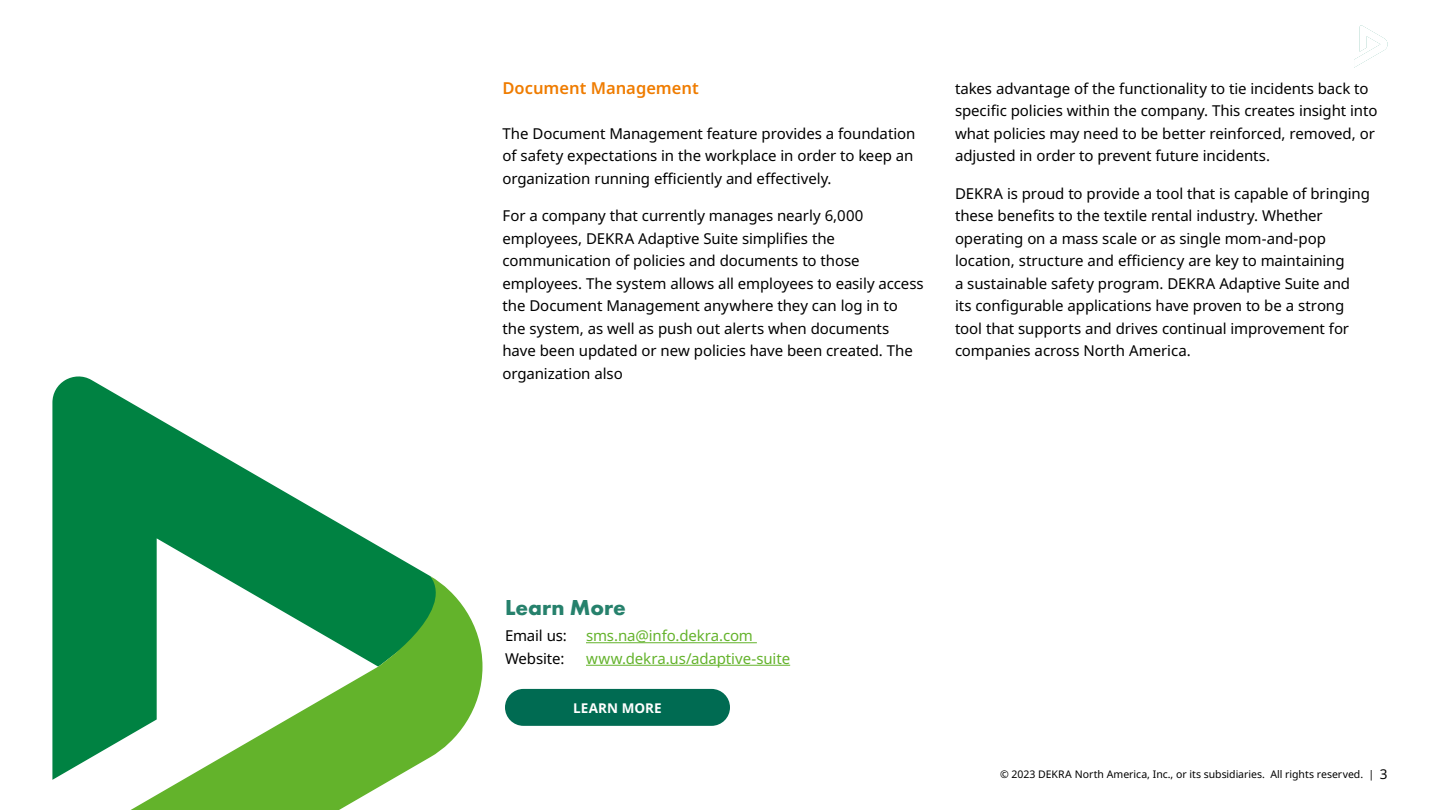
<style>
.page{position:relative;width:1440px;height:810px;background:#fff}
.page>*{position:absolute;margin:0;border:0;box-sizing:border-box;transform-origin:0 0}
.t1{font:700 22.5px "Futura PT";color:#26816c}
.t2{font:600 16.5px "Noto Sans";color:#ef7c00}
.t3{font:15px/22.5px "Noto Sans";letter-spacing:-.005em;color:#000}
.t4{font:15px "Noto Sans";letter-spacing:-.005em;color:#64b32c}
.t5{font:700 13.5px "Noto Sans";letter-spacing:.01em;color:#fff}
.t6{font:10.5px "Noto Sans";letter-spacing:-.005em;color:#000}
.s1{font-size:13.5px}
</style>
<div class="page">
<svg style="left:52px;top:376px;width:378px;height:200px"></svg>
<svg style="left:52px;top:576px;width:431px;height:234px"></svg>
<hr style="left:586px;top:642px;width:171px;height:1px;background:#64b32c">
<hr style="left:586px;top:665px;width:204px;height:1px;background:#64b32c">
<div style="left:505px;top:689px;width:225px;height:37px;background:#006b52;border-radius:18px"></div>
<svg style="left:1354px;top:25px;width:33px;height:42px"></svg>
<p class="t2" style="left:502px;top:78px;width:198px">Document Management</p>
<p class="t3" style="left:502px;top:122px;width:414px">The Document Management feature provides a foundation of safety expectations in the workplace in order to keep an organization running efficiently and effectively.</p>
<p class="t3" style="left:502px;top:205px;width:423px">For a company that currently manages nearly 6,000 employees, DEKRA Adaptive Suite simplifies the communication of policies and documents to those employees. The system allows all employees to easily access the Document Management anywhere they can log in to the system, as well as push out alerts when documents have been updated or new policies have been created. The organization also</p>
<p class="t3" style="left:955px;top:77px;width:424px">takes advantage of the functionality to tie incidents back to specific policies within the company. This creates insight into what policies may need to be better reinforced, removed, or adjusted in order to prevent future incidents.</p>
<p class="t3" style="left:955px;top:182px;width:416px">DEKRA is proud to provide a tool that is capable of bringing these benefits to the textile rental industry. Whether operating on a mass scale or as single mom-and-pop location, structure and efficiency are key to maintaining<br>a sustainable safety program. DEKRA Adaptive Suite and its configurable applications have proven to be a strong tool that supports and drives continual improvement for companies across North America.</p>
<h1 class="t1" style="left:505px;top:593px;width:123px">Learn More</h1>
<p class="t3" style="left:505px;top:625px;width:63px">Email us:</p>
<p class="t4" style="left:586px;top:627px;width:169px">sms.na@info.dekra.com</p>
<p class="t3" style="left:505px;top:647px;width:61px">Website:</p>
<p class="t4" style="left:586px;top:650px;width:206px">www.dekra.us/adaptive-suite</p>
<p class="t5" style="left:573px;top:700px;width:90px">LEARN MORE</p>
<p class="t6" style="left:1000px;top:768px;width:389px">© 2023 DEKRA North America, Inc., or its subsidiaries. All rights reserved. | <span class="s1">3</span></p>
</div>
